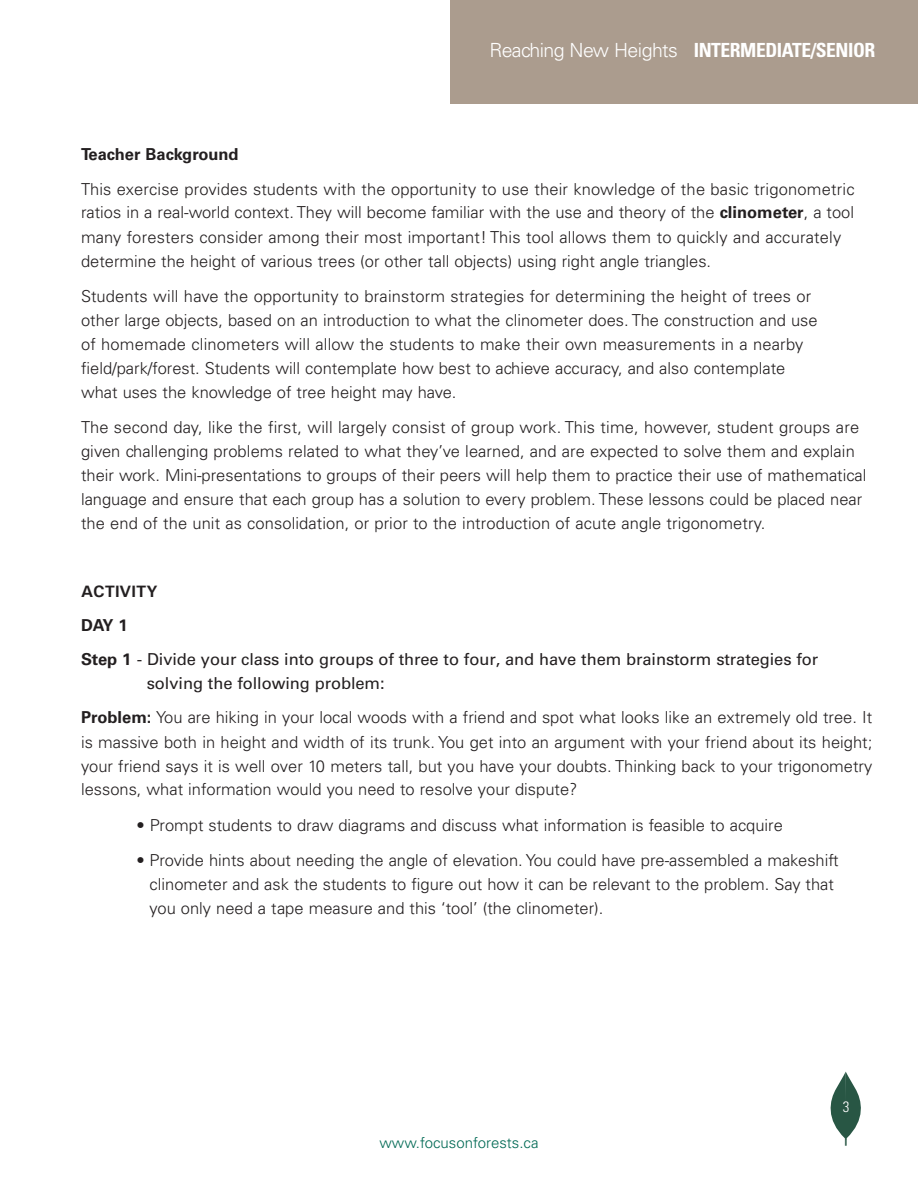
<style>
.page{position:relative;width:918px;height:1188px;background:#fff}
.page>*{position:absolute;margin:0;border:0;box-sizing:border-box;transform-origin:0 0}
.t1{font:700 condensed 19.5px "Univers";letter-spacing:-.02em;color:#fff}
.t2{font:300 16.5px/24px "Univers";color:#231f20}
.t3{font:16.5px/34.8px "Univers";letter-spacing:-.005em;color:#231f20}
.t4{font:700 16.5px "Univers";color:#231f20}
.t5{font:700 16.5px "Univers";color:#231f20}
.t6{font:300 15px "Univers";color:#006954}
.t7{font:300 condensed 15px "Univers";color:#fff}
.s1{font-weight:300;font-stretch:normal}
.s2{font-weight:700}
.s3{font-weight:400}
</style>
<div class="page">
<svg style="left:831px;top:1072px;width:30px;height:74px"></svg>
<div style="left:451px;top:0;width:467px;height:104px;background:#ab9c8e"></div>
<p class="t1" style="left:490px;top:43px;width:387px"><span class="s1">Reaching New Heights</span> INTERMEDIATE/SENIOR</p>
<p class="t4" style="left:81px;top:148px;width:159px">Teacher Background</p>
<p class="t2" style="left:81px;top:179px;width:775px">This exercise provides students with the opportunity to use their knowledge of the basic trigonometric ratios in a real-world context. They will become familiar with the use and theory of the <span class="s2">clinometer</span>, a tool many foresters consider among their most important! This tool allows them to quickly and accurately determine the height of various trees (or other tall objects) using right angle triangles.</p>
<p class="t2" style="left:81px;top:286px;width:738px">Students will have the opportunity to brainstorm strategies for determining the height of trees or other large objects, based on an introduction to what the clinometer does. The construction and use of homemade clinometers will allow the students to make their own measurements in a nearby field/park/forest. Students will contemplate how best to achieve accuracy, and also contemplate what uses the knowledge of tree height may have.</p>
<p class="t2" style="left:81px;top:416px;width:787px">The second day, like the first, will largely consist of group work. This time, however, student groups are given challenging problems related to what they’ve learned, and are expected to solve them and explain their work. Mini-presentations to groups of their peers will help them to practice their use of mathematical language and ensure that each group has a solution to every problem. These lessons could be placed near the end of the unit as consolidation, or prior to the introduction of acute angle trigonometry.</p>
<p class="t5" style="left:81px;top:581px;width:78px">ACTIVITY</p>
<p class="t3" style="left:81px;top:609px;width:739px"><span class="s2">DAY 1<br>Step 1</span> - Divide your class into groups of three to four, and have them brainstorm strategies for</p>
<p class="t2" style="left:81px;top:668px;width:793px;line-height:34px;text-indent:66px"><span class="s3">solving the following problem:<br></span><span class="s2">Problem:</span> You are hiking in your local woods with a friend and spot what looks like an extremely old tree. It</p>
<p class="t2" style="left:81px;top:732px;width:793px;text-align:justify">is massive both in height and width of its trunk. You get into an argument with your friend about its height; your friend says it is well over 10 meters tall, but you have your doubts. Thinking back to your trigonometry lessons, what information would you need to resolve your dispute?</p>
<p class="t2" style="left:137px;top:815px;width:648px">• Prompt students to draw diagrams and discuss what information is feasible to acquire</p>
<p class="t2" style="left:150px;top:850px;width:691px;text-indent:-13px">• Provide hints about needing the angle of elevation. You could have pre-assembled a makeshift clinometer and ask the students to figure out how it can be relevant to the problem. Say that you only need a tape measure and this ‘tool’ (the clinometer).</p>
<p class="t6" style="left:379px;top:1137px;width:161px">www.focusonforests.ca</p>
<p class="t7" style="left:843px;top:1101px;width:8px">3</p>
</div>
